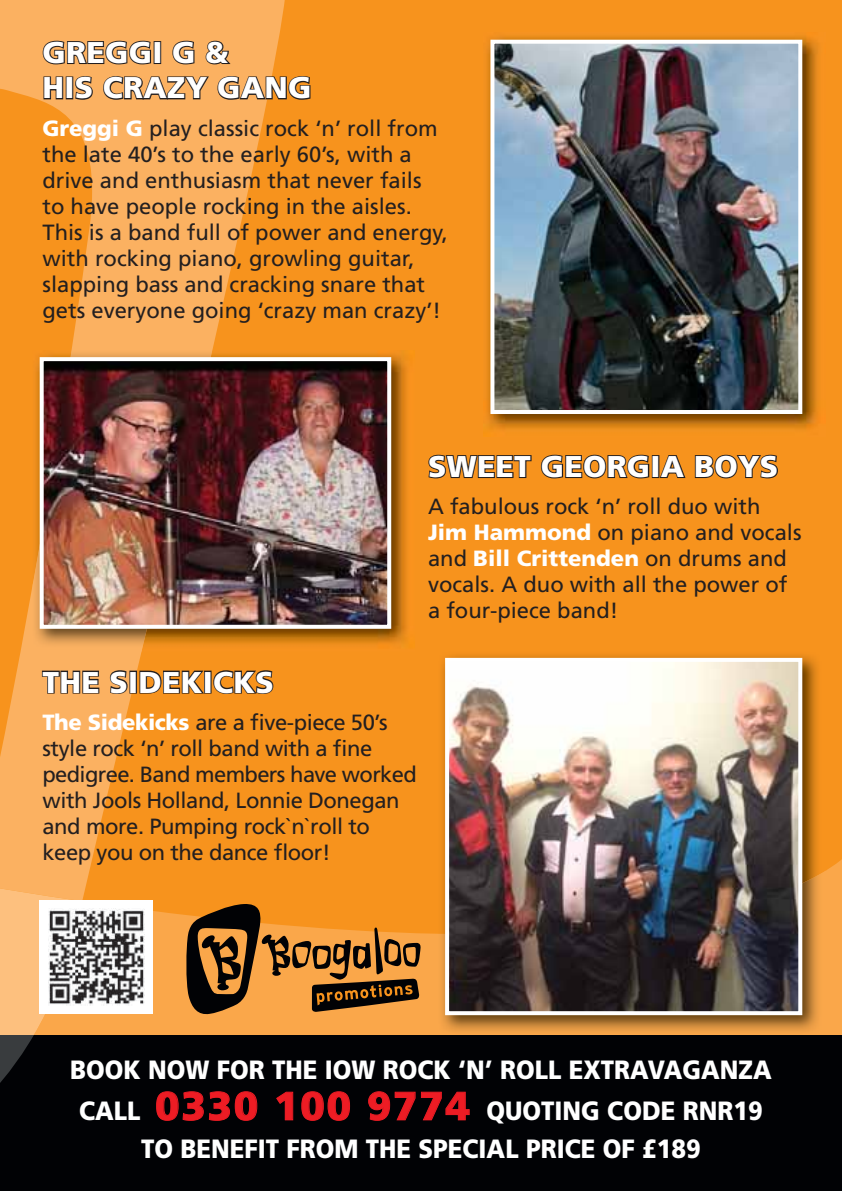
<style>
.page{position:relative;width:842px;height:1191px;background:#f7931d}
.page>*{position:absolute;margin:0;border:0;box-sizing:border-box;transform-origin:0 0}
.t1{font:900 30px/35.4px "Frutiger";letter-spacing:.01em;color:#fff}
.t2{font:900 26.4px/40.6px "Frutiger";color:#fff;text-align:center;scale:.91 1}
.t3{font:22px/26px "Frutiger";color:#231f20}
.t4{font:22px/26px "Frutiger";letter-spacing:-.02em;color:#231f20}
.s1{font-weight:900;color:#fff}
.s2{font-size:39.6px;color:#ed1c24}
</style>
<div class="page">
<svg style="left:298px;top:859px;width:544px;height:177px"></svg>
<svg style="left:0;top:0;width:287px;height:1036px"></svg>
<svg style="left:0;top:841px;width:82px;height:195px;background:#fab66d"></svg>
<div style="left:0;top:1036px;width:842px;height:155px;background:#010205"></div>
<svg style="left:0;top:1036px;width:287px;height:85px"></svg>
<svg style="left:41px;top:669px;width:59px;height:25px"></svg>
<svg style="left:109px;top:669px;width:165px;height:26px"></svg>
<svg style="left:42px;top:40px;width:269px;height:61px;background:#c38848"></svg>
<img style="left:483px;top:36px;width:336px;height:400px">
<img style="left:495px;top:45px;width:302px;height:364px">
<div style="left:490px;top:40px;width:312px;height:374px;border:4px solid #fff"></div>
<img style="left:212px;top:350px;width:201px;height:302px">
<img style="left:33px;top:350px;width:179px;height:302px">
<img style="left:45px;top:362px;width:341px;height:262px">
<div style="left:40px;top:357px;width:351px;height:272px;border:4px solid #fff"></div>
<img style="left:438px;top:655px;width:388px;height:215px">
<img style="left:438px;top:870px;width:388px;height:166px">
<img style="left:450px;top:663px;width:347px;height:347px">
<div style="left:445px;top:658px;width:357px;height:357px;border:4px solid #fff"></div>
<svg style="left:428px;top:454px;width:104px;height:25px"></svg>
<svg style="left:540px;top:454px;width:43px;height:25px"></svg>
<div style="left:583px;top:455px;width:23px;height:23px;border:2px solid #231f20;border-radius:50%"></div>
<div style="left:589px;top:459px;width:11px;height:15px;border:2px solid #231f20;border-radius:50%"></div>
<svg style="left:606px;top:454px;width:80px;height:25px"></svg>
<svg style="left:694px;top:455px;width:20px;height:24px"></svg>
<div style="left:714px;top:455px;width:23px;height:23px;border:2px solid #231f20;border-radius:50%"></div>
<div style="left:720px;top:459px;width:12px;height:15px;border:2px solid #231f20;border-radius:50%"></div>
<svg style="left:735px;top:454px;width:43px;height:25px"></svg>
<div style="left:156px;top:1091px;width:22px;height:29px;border:1px solid #ed1c24;border-radius:50%"></div>
<div style="left:164px;top:1096px;width:7px;height:19px;border:1px solid #ed1c24;border-radius:50%"></div>
<svg style="left:183px;top:1091px;width:47px;height:29px"></svg>
<div style="left:235px;top:1091px;width:22px;height:29px;border:1px solid #ed1c24;border-radius:50%"></div>
<div style="left:242px;top:1096px;width:8px;height:19px;border:1px solid #ed1c24;border-radius:50%"></div>
<svg style="left:276px;top:1091px;width:17px;height:29px"></svg>
<div style="left:302px;top:1091px;width:21px;height:29px;border:1px solid #ed1c24;border-radius:50%"></div>
<div style="left:309px;top:1096px;width:7px;height:19px;border:1px solid #ed1c24;border-radius:50%"></div>
<div style="left:328px;top:1091px;width:22px;height:29px;border:1px solid #ed1c24;border-radius:50%"></div>
<div style="left:335px;top:1096px;width:8px;height:19px;border:1px solid #ed1c24;border-radius:50%"></div>
<svg style="left:368px;top:1091px;width:47px;height:29px"></svg>
<svg style="left:421px;top:1091px;width:49px;height:29px"></svg>
<svg style="left:186px;top:904px;width:235px;height:111px"></svg>
<div style="left:40px;top:900px;width:113px;height:114px;background:#fff"></div>
<img style="left:48px;top:909px;width:97px;height:96px">
<h1 class="t1" style="left:43px;top:36px;width:270px">GREGGI G &amp;<br>HIS CRAZY GANG</h1>
<p class="t3" style="left:43px;top:116px;width:407px"><span class="s1">Greggi G</span> play classic rock ‘n’ roll from the late 40’s to the early 60’s, with a drive and enthusiasm that never fails to have people rocking in the aisles.<br>This is a band full of power and energy, with rocking piano, growling guitar, slapping bass and cracking snare that gets everyone going ‘crazy man crazy’!</p>
<h1 class="t1" style="left:428px;top:450px;width:352px">SWEET GEORGIA BOYS</h1>
<p class="t3" style="left:428px;top:495px;width:375px">A fabulous rock ‘n’ roll duo with<br><span class="s1">Jim Hammond</span> on piano and vocals and <span class="s1">Bill Crittenden</span> on drums and vocals. A duo with all the power of a four-piece band!</p>
<h1 class="t1" style="left:43px;top:666px;width:233px">THE SIDEKICKS</h1>
<p class="t4" style="left:43px;top:710px;width:376px"><span class="s1">The Sidekicks</span> are a five-piece 50’s style rock ‘n’ roll band with a fine pedigree. Band members have worked with Jools Holland, Lonnie Donegan and more. Pumping rock`n`roll to keep you on the dance floor!</p>
<p class="t2" style="left:70px;top:1051px;width:773px">BOOK NOW FOR THE IOW ROCK ‘N’ ROLL EXTRAVAGANZA<br>CALL <span class="s2">0330 100 9774</span> QUOTING CODE RNR19</p>
<p class="t2" style="left:141px;top:1129px;width:617px">TO BENEFIT FROM THE SPECIAL PRICE OF £189</p>
</div>
